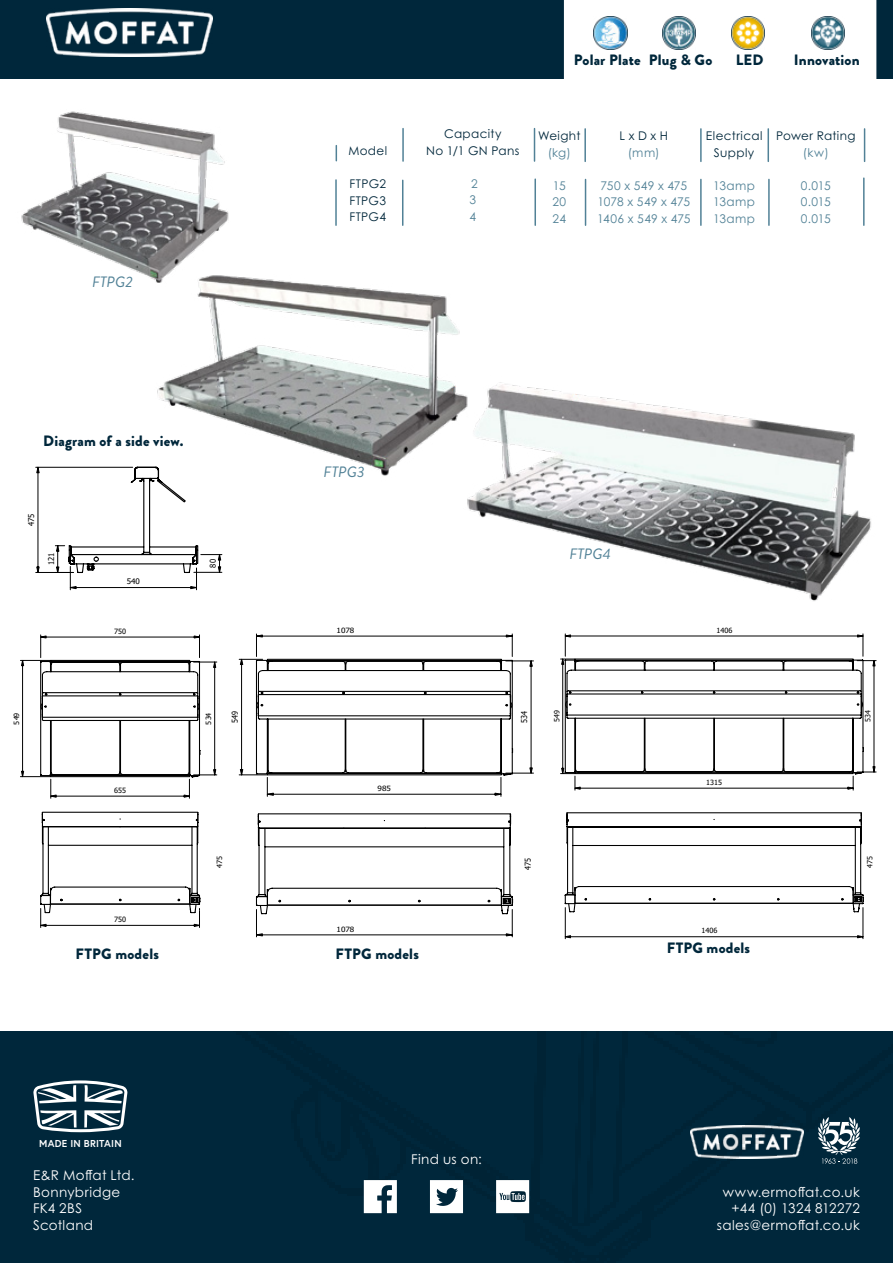
<style>
.page{position:relative;width:893px;height:1263px;background:#fff}
.page>*{position:absolute;margin:0;border:0;box-sizing:border-box;transform-origin:0 0}
.t1{font:900 15px "Brandon Grotesque";letter-spacing:.015em;color:#00273b}
.t2{font:italic 15px "Brandon Grotesque";letter-spacing:.015em;color:#518196}
.t3{font:13.5px/16.5px "Century Gothic Pro";letter-spacing:.025em;color:#fff}
.t4{font:12px/16.5px "Century Gothic Pro";letter-spacing:.015em;color:#518196;text-align:justify}
.t5{font:12px/16.5px "Century Gothic Pro";letter-spacing:.03em;color:#00273b;text-align:center}
.t6{font:700 10.05px "Europa";letter-spacing:.025em;color:#fff}
.t7{font:8.1px "Tahoma";letter-spacing:-.005em;color:#000;scale:.89 1}
.t8{font:7.95px "Tahoma";letter-spacing:-.01em;color:#000;scale:.95 1}
.t9{font:7.65px "Tahoma";color:#000;scale:1.05 1}
.t10{font:7.2px "Tahoma";letter-spacing:-.005em;color:#000}
.t11{font:7.2px "Tahoma";letter-spacing:-.005em;color:#000;scale:1.13 1}
</style>
<div class="page">
<div style="left:0;top:0;width:893px;height:78px;background:#00273b"></div>
<img style="left:47px;top:8px;width:166px;height:48px">
<img style="left:554px;top:0;width:339px;height:79px">
<div style="left:0;top:1031px;width:893px;height:232px;background:#00273b"></div>
<img style="left:21px;top:111px;width:208px;height:160px">
<img style="left:136px;top:267px;width:324px;height:209px">
<img style="left:445px;top:350px;width:426px;height:251px">
<svg style="left:256px;top:813px;width:258px;height:124px"></svg>
<svg style="left:239px;top:633px;width:295px;height:164px"></svg>
<svg style="left:40px;top:914px;width:160px;height:14px"></svg>
<svg style="left:20px;top:634px;width:197px;height:280px"></svg>
<svg style="left:565px;top:812px;width:299px;height:127px"></svg>
<svg style="left:560px;top:633px;width:317px;height:158px"></svg>
<div style="left:564px;top:0;width:312px;height:79px;background:#fff"></div>
<svg style="left:33px;top:1080px;width:95px;height:52px"></svg>
<svg style="left:496px;top:1180px;width:33px;height:33px"></svg>
<svg style="left:430px;top:1180px;width:33px;height:33px"></svg>
<svg style="left:364px;top:1180px;width:33px;height:33px"></svg>
<svg style="left:818px;top:1117px;width:42px;height:47px"></svg>
<hr style="left:584px;top:129px;width:2px;height:32px;background:#518196">
<hr style="left:534px;top:129px;width:1px;height:32px;background:#518196">
<hr style="left:700px;top:129px;width:2px;height:32px;background:#518196">
<hr style="left:767px;top:129px;width:2px;height:32px;background:#518196">
<hr style="left:402px;top:129px;width:2px;height:32px;background:#518196">
<hr style="left:768px;top:179px;width:2px;height:46px;background:#518196">
<hr style="left:585px;top:179px;width:1px;height:46px;background:#518196">
<hr style="left:534px;top:179px;width:2px;height:46px;background:#518196">
<hr style="left:402px;top:180px;width:1px;height:45px;background:#518196">
<hr style="left:864px;top:129px;width:1px;height:32px;background:#518196">
<hr style="left:863px;top:178px;width:2px;height:47px;background:#518196">
<hr style="left:700px;top:179px;width:2px;height:46px;background:#518196">
<svg style="left:336px;top:146px;width:1px;height:15px"></svg>
<hr style="left:335px;top:180px;width:2px;height:45px;background:#518196">
<svg style="left:35px;top:465px;width:187px;height:125px"></svg>
<img style="left:594px;top:16px;width:33px;height:33px">
<img style="left:811px;top:17px;width:33px;height:33px">
<img style="left:731px;top:16px;width:33px;height:33px">
<img style="left:662px;top:17px;width:33px;height:33px">
<p class="t2" style="left:92px;top:271px;width:42px">FTPG2</p>
<p class="t5" style="left:348px;top:142px;width:40px">Model</p>
<p class="t5" style="left:349px;top:176px;width:38px;text-align:justify">FTPG2<br>FTPG3<br>FTPG4</p>
<p class="t1" style="left:574px;top:50px;width:140px">Polar Plate Plug &amp; Go</p>
<p class="t1" style="left:736px;top:49px;width:29px">LED</p>
<p class="t1" style="left:794px;top:49px;width:67px">Innovation</p>
<p class="t5" style="left:426px;top:125px;width:95px">Capacity<br>No 1/1 GN Pans</p>
<p class="t4" style="left:469px;top:175px;width:10px;text-align:left">2<br>3<br>4</p>
<p class="t5" style="left:538px;top:128px;width:44px">Weight</p>
<p class="t4" style="left:548px;top:144px;width:25px">(kg)</p>
<p class="t4" style="left:552px;top:177px;width:15px">15<br>20<br>24</p>
<p class="t5" style="left:619px;top:128px;width:50px">L x D x H</p>
<p class="t4" style="left:628px;top:144px;width:33px">(mm)</p>
<p class="t4" style="left:597px;top:177px;width:95px;text-align:left">750 x 549 x 475<br>1078 x 549 x 475<br>1406 x 549 x 475</p>
<p class="t5" style="left:706px;top:128px;width:58px">Electrical<br>Supply</p>
<p class="t4" style="left:713px;top:177px;width:43px">13amp 13amp 13amp</p>
<p class="t5" style="left:776px;top:128px;width:81px">Power Rating</p>
<p class="t4" style="left:803px;top:144px;width:27px">(kw)</p>
<p class="t4" style="left:801px;top:177px;width:31px">0.015<br>0.015<br>0.015</p>
<p class="t1" style="left:43px;top:430px;width:142px">Diagram of a side view.</p>
<p class="t8" style="left:26px;top:526px;width:15px;rotate:-90deg">475</p>
<p class="t8" style="left:46px;top:565px;width:15px;rotate:-90deg">121</p>
<p class="t9" style="left:127px;top:576px;width:14px">540</p>
<p class="t10" style="left:114px;top:626px;width:13px">750</p>
<p class="t8" style="left:208px;top:567px;width:10px;rotate:-90deg">80</p>
<p class="t2" style="left:324px;top:462px;width:42px">FTPG3</p>
<p class="t11" style="left:337px;top:625px;width:17px">1078</p>
<p class="t10" style="left:12px;top:724px;width:13px;rotate:-90deg">549</p>
<p class="t10" style="left:114px;top:785px;width:13px">655</p>
<p class="t10" style="left:114px;top:914px;width:13px">750</p>
<p class="t10" style="left:204px;top:724px;width:13px;rotate:-90deg">534</p>
<p class="t7" style="left:229px;top:723px;width:15px;rotate:-90deg">549</p>
<p class="t10" style="left:215px;top:868px;width:13px;rotate:-90deg">475</p>
<p class="t11" style="left:378px;top:783px;width:13px">985</p>
<p class="t11" style="left:337px;top:924px;width:17px">1078</p>
<p class="t1" style="left:76px;top:943px;width:85px">FTPG models</p>
<p class="t1" style="left:335px;top:943px;width:85px">FTPG models</p>
<p class="t2" style="left:569px;top:544px;width:43px">FTPG4</p>
<p class="t7" style="left:519px;top:723px;width:15px;rotate:-90deg">534</p>
<p class="t10" style="left:552px;top:722px;width:13px;rotate:-90deg">549</p>
<p class="t7" style="left:523px;top:870px;width:15px;rotate:-90deg">475</p>
<p class="t10" style="left:716px;top:625px;width:18px">1406</p>
<p class="t10" style="left:706px;top:777px;width:17px">1315</p>
<p class="t10" style="left:702px;top:926px;width:18px">1406</p>
<p class="t1" style="left:667px;top:938px;width:85px">FTPG models</p>
<p class="t10" style="left:863px;top:722px;width:13px;rotate:-90deg">534</p>
<p class="t10" style="left:865px;top:868px;width:13px;rotate:-90deg">475</p>
<p class="t6" style="left:39px;top:1136px;width:84px">MADE IN BRITAIN</p>
<p class="t3" style="left:33px;top:1167px;width:103px">E&amp;R Moffat Ltd.<br>Bonnybridge<br>FK4 2BS<br>Scotland</p>
<p class="t3" style="left:411px;top:1150px;width:72px">Find us on:</p>
<p class="t3" style="left:717px;top:1183px;width:144px;text-align:right">www.ermoffat.co.uk +44 (0) 1324 812272 sales@ermoffat.co.uk</p>
</div>
